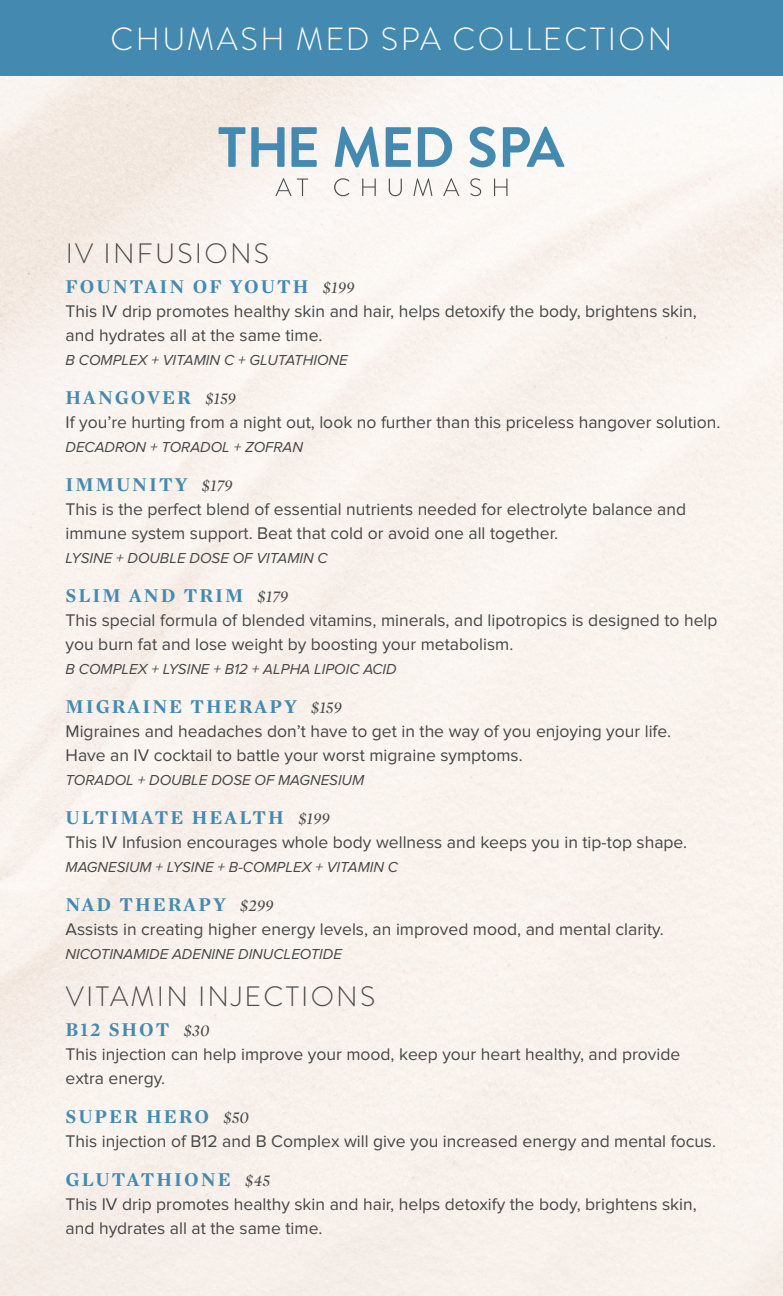
<style>
.page{position:relative;width:783px;height:1296px;background:#fff}
.page>*{position:absolute;margin:0;border:0;box-sizing:border-box;transform-origin:0 0}
.Light_Heading_All_Caps{font:300 32px "Brandon Grotesque";letter-spacing:.08em;color:#fff}
.Category{font:300 28px "Brandon Grotesque";letter-spacing:.08em;color:#4b4c4d}
.t1{font:700 20px "Mercury Display";letter-spacing:.1em;color:#448ab0}
.Treatment_desc{font:17.6px/24px "Proxima Nova";color:#464748}
.Enhancements{font:italic 15px "Proxima Nova";color:#464748}
.s1{font-weight:400;font-style:italic;font-size:17px;color:#4b4c4d}
</style>
<div class="page">
<div style="left:0;top:0;width:783px;height:76px;background:#448ab0"></div>
<svg style="left:219px;top:127px;width:26px;height:40px"></svg>
<svg style="left:251px;top:127px;width:34px;height:40px"></svg>
<svg style="left:292px;top:127px;width:25px;height:40px"></svg>
<svg style="left:335px;top:127px;width:44px;height:40px"></svg>
<svg style="left:386px;top:127px;width:25px;height:40px"></svg>
<svg style="left:418px;top:127px;width:34px;height:40px"></svg>
<svg style="left:469px;top:127px;width:27px;height:40px"></svg>
<svg style="left:503px;top:127px;width:62px;height:40px"></svg>
<svg style="left:275px;top:178px;width:33px;height:18px"></svg>
<svg style="left:334px;top:178px;width:15px;height:18px"></svg>
<svg style="left:362px;top:179px;width:14px;height:17px"></svg>
<svg style="left:389px;top:179px;width:13px;height:17px"></svg>
<svg style="left:413px;top:178px;width:19px;height:18px"></svg>
<svg style="left:443px;top:178px;width:16px;height:18px"></svg>
<svg style="left:470px;top:178px;width:11px;height:18px"></svg>
<svg style="left:494px;top:179px;width:14px;height:17px"></svg>
<p class="Light_Heading_All_Caps" style="left:110px;top:17px;width:564px">CHUMASH MED SPA COLLECTION</p>
<p class="Category" style="left:66px;top:234px;width:205px">IV INFUSIONS</p>
<p class="t1" style="left:66px;top:272px;width:291px">FOUNTAIN OF YOUTH <span class="s1">$199</span></p>
<p class="Treatment_desc" style="left:66px;top:299px;width:633px">This IV drip promotes healthy skin and hair, helps detoxify the body, brightens skin, and hydrates all at the same time.</p>
<p class="Enhancements" style="left:66px;top:352px;width:284px">B COMPLEX + VITAMIN C + GLUTATHIONE</p>
<p class="t1" style="left:66px;top:383px;width:172px">HANGOVER <span class="s1">$159</span></p>
<p class="Treatment_desc" style="left:66px;top:410px;width:656px">If you’re hurting from a night out, look no further than this priceless hangover solution.</p>
<p class="Enhancements" style="left:66px;top:439px;width:239px">DECADRON + TORADOL + ZOFRAN</p>
<p class="t1" style="left:66px;top:470px;width:169px">IMMUNITY <span class="s1">$179</span></p>
<p class="Treatment_desc" style="left:66px;top:497px;width:622px">This is the perfect blend of essential nutrients needed for electrolyte balance and immune system support. Beat that cold or avoid one all together.</p>
<p class="Enhancements" style="left:66px;top:550px;width:264px">LYSINE + DOUBLE DOSE OF VITAMIN C</p>
<p class="t1" style="left:66px;top:581px;width:224px">SLIM AND TRIM <span class="s1">$179</span></p>
<p class="Treatment_desc" style="left:66px;top:608px;width:653px">This special formula of blended vitamins, minerals, and lipotropics is designed to help you burn fat and lose weight by boosting your metabolism.</p>
<p class="Enhancements" style="left:66px;top:661px;width:333px">B COMPLEX + LYSINE + B12 + ALPHA LIPOIC ACID</p>
<p class="t1" style="left:66px;top:692px;width:278px">MIGRAINE THERAPY <span class="s1">$159</span></p>
<p class="Treatment_desc" style="left:66px;top:719px;width:607px">Migraines and headaches don’t have to get in the way of you enjoying your life.<br>Have an IV cocktail to battle your worst migraine symptoms.</p>
<p class="Enhancements" style="left:66px;top:772px;width:300px">TORADOL + DOUBLE DOSE OF MAGNESIUM</p>
<p class="t1" style="left:66px;top:803px;width:266px">ULTIMATE HEALTH <span class="s1">$199</span></p>
<p class="Treatment_desc" style="left:66px;top:830px;width:623px">This IV Infusion encourages whole body wellness and keeps you in tip-top shape.</p>
<p class="Enhancements" style="left:66px;top:859px;width:334px">MAGNESIUM + LYSINE + B-COMPLEX + VITAMIN C</p>
<p class="t1" style="left:66px;top:890px;width:210px">NAD THERAPY <span class="s1">$299</span></p>
<p class="Treatment_desc" style="left:66px;top:917px;width:600px">Assists in creating higher energy levels, an improved mood, and mental clarity.</p>
<p class="Enhancements" style="left:66px;top:946px;width:278px">NICOTINAMIDE ADENINE DINUCLEOTIDE</p>
<p class="Category" style="left:66px;top:977px;width:311px">VITAMIN INJECTIONS</p>
<p class="t1" style="left:66px;top:1015px;width:146px">B12 SHOT <span class="s1">$30</span></p>
<p class="Treatment_desc" style="left:66px;top:1042px;width:616px">This injection can help improve your mood, keep your heart healthy, and provide extra energy.</p>
<p class="t1" style="left:66px;top:1102px;width:185px">SUPER HERO <span class="s1">$50</span></p>
<p class="Treatment_desc" style="left:66px;top:1129px;width:652px">This injection of B12 and B Complex will give you increased energy and mental focus.</p>
<p class="t1" style="left:66px;top:1165px;width:206px">GLUTATHIONE <span class="s1">$45</span></p>
<p class="Treatment_desc" style="left:66px;top:1192px;width:633px">This IV drip promotes healthy skin and hair, helps detoxify the body, brightens skin, and hydrates all at the same time.</p>
</div>
